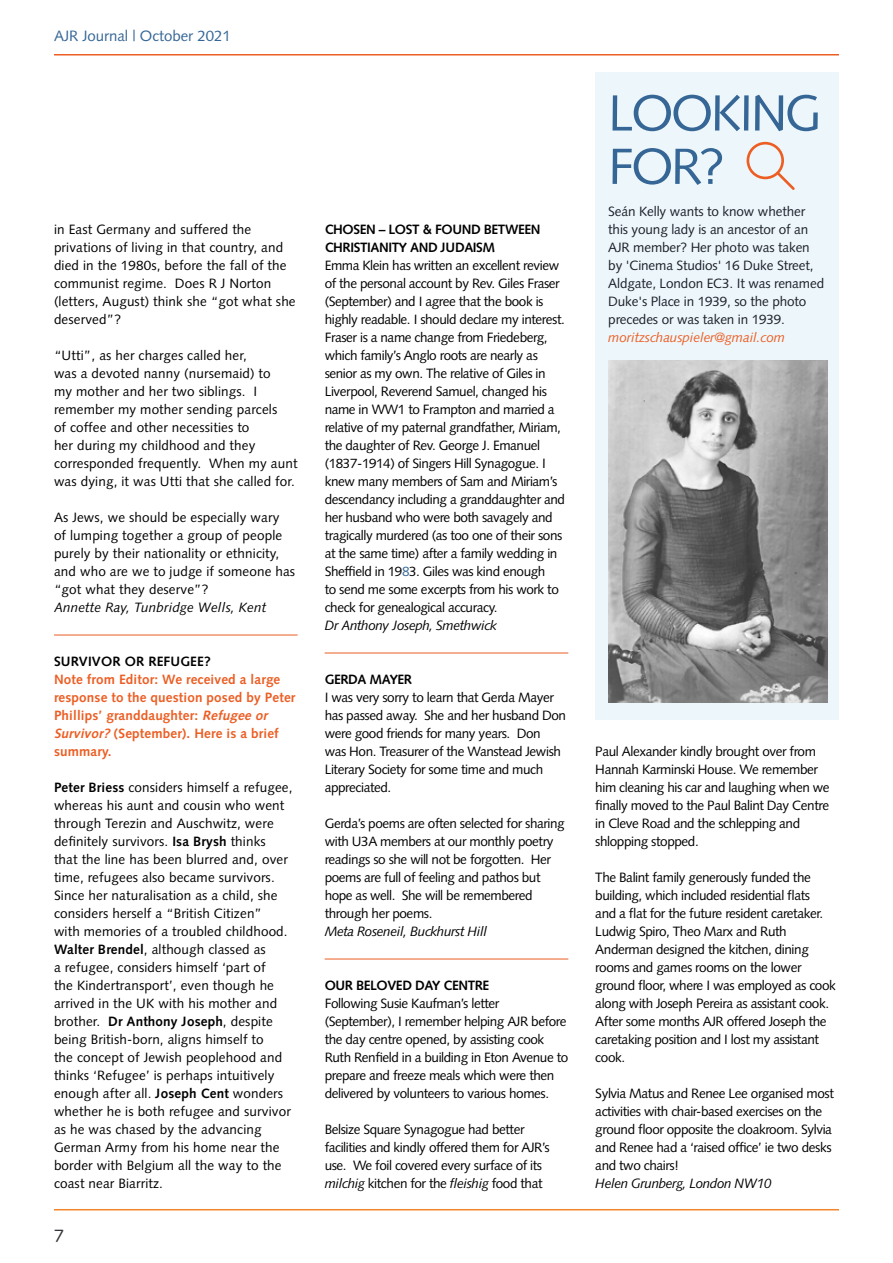
<style>
.page{position:relative;width:893px;height:1263px;background:#fff}
.page>*{position:absolute;margin:0;border:0;box-sizing:border-box;transform-origin:0 0}
.t1{font:50.7px/53.4px "Syntax LT Std";letter-spacing:-.05em;color:#356696}
.t2{font:18px "Syntax LT Std";color:#333538}
.t3{font:15px "Syntax LT Std";color:#356696}
.t4{font:13.5px/18px "Syntax LT Std";letter-spacing:-.03em;color:#000}
.t5{font:13.5px/18px "Syntax LT Std";letter-spacing:.01em;color:#000}
.t6{font:13.5px/18px "Syntax LT Std";letter-spacing:-.01em;color:#1d1f29}
.t7{font:700 13.5px/18px "Syntax LT Std";letter-spacing:.01em;color:#ec5e24}
.t8{font:700 13.5px/18px "Syntax LT Std";letter-spacing:-.03em;color:#000}
.t9{font:italic 13.5px "Syntax LT Std";letter-spacing:-.03em;color:#000}
.t10{font:italic 13.5px "Syntax LT Std";letter-spacing:.01em;color:#000}
.t11{font:italic 13.5px "Syntax LT Std";letter-spacing:-.01em;color:#ec5e24}
.t12{font:700 13.5px "Syntax LT Std";letter-spacing:.01em;color:#000}
.s1{font-style:italic}
.s2{font-weight:700}
.s3{color:#356696}
</style>
<div class="page">
<hr style="left:54px;top:1209px;width:785px;height:1px;background:#f58429">
<hr style="left:54px;top:54px;width:785px;height:2px;background:#ec5e24">
<div style="left:595px;top:72px;width:244px;height:648px;background:#edf7fb"></div>
<hr style="left:54px;top:635px;width:244px;height:1px;background:#ec5e24">
<svg style="left:747px;top:142px;width:48px;height:48px"></svg>
<hr style="left:325px;top:959px;width:243px;height:1px;background:#ec5e24">
<hr style="left:325px;top:653px;width:243px;height:1px;background:#ec5e24">
<img style="left:608px;top:360px;width:219px;height:342px">
<p class="t3" style="left:54px;top:27px;width:178px">AJR Journal | October 2021</p>
<p class="t5" style="left:54px;top:220px;width:243px">in East Germany and suffered the privations of living in that country, and died in the 1980s, before the fall of the communist regime. Does R J Norton (letters, August) think she “got what she deserved”?</p>
<p class="t5" style="left:54px;top:346px;width:245px">“Utti”, as her charges called her,<br>was a devoted nanny (nursemaid) to<br>my mother and her two siblings. I remember my mother sending parcels<br>of coffee and other necessities to<br>her during my childhood and they corresponded frequently. When my aunt was dying, it was Utti that she called for.</p>
<p class="t5" style="left:54px;top:508px;width:243px">As Jews, we should be especially wary<br>of lumping together a group of people purely by their nationality or ethnicity, and who are we to judge if someone has “got what they deserve”?</p>
<p class="t10" style="left:54px;top:599px;width:214px">Annette Ray, Tunbridge Wells, Kent</p>
<p class="t12" style="left:54px;top:654px;width:158px">SURVIVOR OR REFUGEE?</p>
<p class="t7" style="left:54px;top:670px;width:243px">Note from Editor: We received a large response to the question posed by Peter<br>Phillips’ granddaughter: <span class="s1">Refugee or<br>Survivor?</span> (September). Here is a brief summary.</p>
<p class="t5" style="left:54px;top:778px;width:240px"><span class="s2">Peter Briess</span> considers himself a refugee, whereas his aunt and cousin who went through Terezin and Auschwitz, were definitely survivors. <span class="s2">Isa Brysh</span> thinks that the line has been blurred and, over time, refugees also became survivors.<br>Since her naturalisation as a child, she considers herself a “British Citizen”<br>with memories of a troubled childhood.<br><span class="s2">Walter Brendel</span>, although classed as<br>a refugee, considers himself ‘part of<br>the Kindertransport’, even though he arrived in the UK with his mother and brother. <span class="s2">Dr Anthony Joseph</span>, despite being British-born, aligns himself to<br>the concept of Jewish peoplehood and thinks ‘Refugee’ is perhaps intuitively enough after all. <span class="s2">Joseph Cent</span> wonders whether he is both refugee and survivor as he was chased by the advancing German Army from his home near the border with Belgium all the way to the coast near Biarritz.</p>
<h2 class="t2" style="left:54px;top:1225px;width:12px">7</h2>
<p class="t8" style="left:325px;top:220px;width:217px">CHOSEN – LOST &amp; FOUND BETWEEN<br>CHRISTIANITY AND JUDAISM</p>
<p class="t4" style="left:325px;top:256px;width:242px">Emma Klein has written an excellent review of the personal account by Rev. Giles Fraser (September) and I agree that the book is highly readable. I should declare my interest.<br>Fraser is a name change from Friedeberg, which family’s Anglo roots are nearly as senior as my own. The relative of Giles in Liverpool, Reverend Samuel, changed his name in WW1 to Frampton and married a relative of my paternal grandfather, Miriam, the daughter of Rev. George J. Emanuel (1837-1914) of Singers Hill Synagogue. I knew many members of Sam and Miriam’s descendancy including a granddaughter and her husband who were both savagely and tragically murdered (as too one of their sons at the same time) after a family wedding in Sheffield in 19<span class="s3">8</span>3. Giles was kind enough<br>to send me some excerpts from his work to check for genealogical accuracy.</p>
<p class="t9" style="left:325px;top:617px;width:174px">Dr Anthony Joseph, Smethwick</p>
<p class="t8" style="left:325px;top:670px;width:89px">GERDA MAYER</p>
<p class="t4" style="left:325px;top:688px;width:243px">I was very sorry to learn that Gerda Mayer has passed away. She and her husband Don were good friends for many years. Don<br>was Hon. Treasurer of the Wanstead Jewish Literary Society for some time and much appreciated.</p>
<p class="t4" style="left:325px;top:814px;width:242px">Gerda’s poems are often selected for sharing with U3A members at our monthly poetry readings so she will not be forgotten. Her poems are full of feeling and pathos but hope as well. She will be remembered through her poems.</p>
<p class="t9" style="left:325px;top:923px;width:164px">Meta Roseneil, Buckhurst Hill</p>
<p class="t8" style="left:325px;top:976px;width:166px">OUR BELOVED DAY CENTRE</p>
<p class="t4" style="left:325px;top:994px;width:245px">Following Susie Kaufman’s letter (September), I remember helping AJR before the day centre opened, by assisting cook Ruth Renfield in a building in Eton Avenue to prepare and freeze meals which were then delivered by volunteers to various homes.</p>
<p class="t4" style="left:325px;top:1120px;width:226px">Belsize Square Synagogue had better facilities and kindly offered them for AJR’s use. We foil covered every surface of its <span class="s1">milchig</span> kitchen for the <span class="s1">fleishig</span> food that</p>
<h1 class="t1" style="left:608px;top:86px;width:215px">LOOKING<br>FOR?</h1>
<p class="t6" style="left:608px;top:202px;width:217px">Seán Kelly wants to know whether this young lady is an ancestor of an<br>AJR member? Her photo was taken by 'Cinema Studios' 16 Duke Street,<br>Aldgate, London EC3. It was renamed<br>Duke's Place in 1939, so the photo precedes or was taken in 1939.</p>
<p class="t11" style="left:608px;top:329px;width:178px">moritzschauspieler@gmail.com</p>
<p class="t4" style="left:595px;top:742px;width:236px">Paul Alexander kindly brought over from Hannah Karminski House. We remember him cleaning his car and laughing when we finally moved to the Paul Balint Day Centre in Cleve Road and the schlepping and shlopping stopped.</p>
<p class="t4" style="left:595px;top:868px;width:242px">The Balint family generously funded the building, which included residential flats<br>and a flat for the future resident caretaker.<br>Ludwig Spiro, Theo Marx and Ruth Anderman designed the kitchen, dining rooms and games rooms on the lower ground floor, where I was employed as cook along with Joseph Pereira as assistant cook.<br>After some months AJR offered Joseph the caretaking position and I lost my assistant cook.</p>
<p class="t4" style="left:595px;top:1084px;width:240px">Sylvia Matus and Renee Lee organised most activities with chair-based exercises on the ground floor opposite the cloakroom. Sylvia and Renee had a ‘raised office’ ie two desks and two chairs!</p>
<p class="t9" style="left:595px;top:1175px;width:178px">Helen Grunberg, London NW10</p>
</div>
